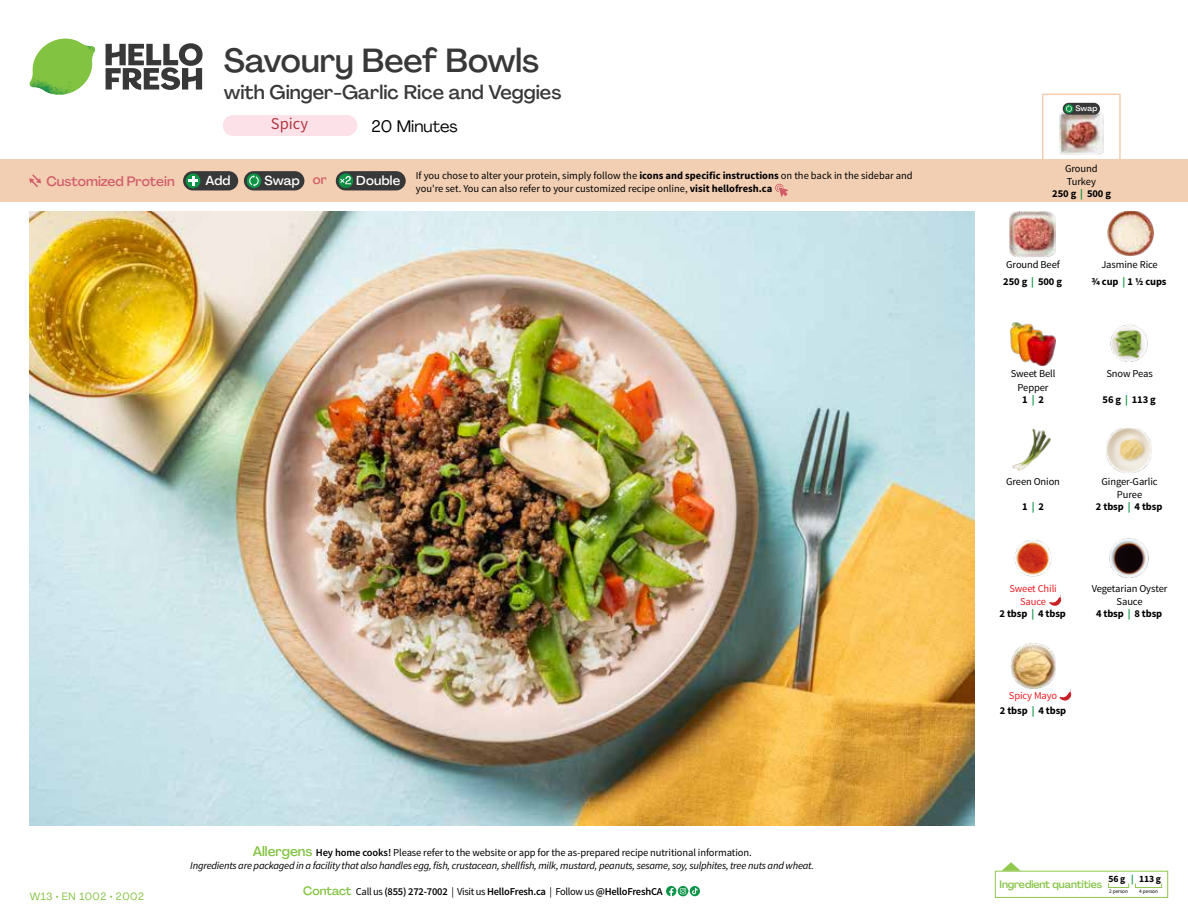
<style>
.page{position:relative;width:1188px;height:918px;background:#fff}
.page>*{position:absolute;margin:0;border:0;box-sizing:border-box;transform-origin:0 0}
.t1{font:500 33px "Agrandir";letter-spacing:-.005em;color:#383839}
.t2{font:500 19.5px "Agrandir";color:#383839}
.t3{font:16.5px "Agrandir";color:#000}
.t4{font:16.5px "Source Sans Pro";color:#b33841}
.t5{font:500 13.5px "Agrandir";color:#d15f6a}
.t6{font:500 12.9px "Agrandir";letter-spacing:.015em;color:#fff}
.t7{font:10.5px/13.5px "Source Sans Pro";letter-spacing:-.01em;color:#000;text-align:center}
.t8{font:italic 10.5px/13.5px "Source Sans Pro";letter-spacing:-.02em;color:#000;text-align:center}
.t9{font:700 10.5px/14.9px "Source Sans Pro";letter-spacing:-.01em;color:#000;text-align:center}
.t10{font:600 10.5px "Source Sans Pro";letter-spacing:-.02em;color:#000}
.t11{font:500 10.5px "Agrandir";letter-spacing:-.01em;color:#82c341}
.t12{font:10.5px "Agrandir";letter-spacing:.05em;color:#82c341}
.t13{font:10.5px/13.5px "Source Sans Pro";letter-spacing:-.01em;color:#ed1d24;text-align:center}
.t14{font:700 9.6px "Source Sans Pro";color:#000}
.t15{font:500 7.95px "Agrandir";color:#fff}
.t16{font:5.25px "Source Sans Pro";letter-spacing:-.01em;color:#000}
.s1{color:#d15f6a}
.s2{color:#0b9446}
.s3{font-weight:700}
.s4{font-family:"Agrandir";font-weight:500;font-style:normal;font-size:13.5px;color:#82c341}
.s5{font-weight:600;font-style:normal}
.s6{font-style:normal}
.s7{font-family:"Agrandir";font-weight:500;font-size:12px;color:#82c341}
.s8{font-weight:400}
.s9{font-weight:700;color:#0b9446}
.s10{font-weight:400;color:#ed1d24}
</style>
<div class="page">
<svg style="left:106px;top:43px;width:97px;height:47px"></svg>
<svg style="left:34px;top:39px;width:59px;height:38px"></svg>
<img style="left:65px;top:39px;width:30px;height:25px">
<img style="left:33px;top:60px;width:56px;height:10px">
<img style="left:29px;top:64px;width:58px;height:31px">
<img style="left:64px;top:70px;width:25px;height:24px">
<img style="left:30px;top:211px;width:945px;height:615px">
<svg style="left:690px;top:886px;width:10px;height:10px"></svg>
<svg style="left:666px;top:886px;width:32px;height:10px"></svg>
<svg style="left:1002px;top:862px;width:19px;height:9px"></svg>
<div style="left:995px;top:871px;width:173px;height:27px;border:1px solid #91c84e"></div>
<div style="left:1108px;top:883px;width:21px;height:5px;border:1px solid #91c84e"></div>
<div style="left:1135px;top:883px;width:27px;height:5px;border:1px solid #91c84e"></div>
<div style="left:223px;top:115px;width:134px;height:21px;background:#fce1e9;border-radius:10px"></div>
<img style="left:1011px;top:322px;width:45px;height:44px">
<img style="left:1110px;top:324px;width:38px;height:38px">
<img style="left:1012px;top:428px;width:39px;height:44px">
<img style="left:1106px;top:428px;width:46px;height:46px">
<img style="left:1014px;top:540px;width:38px;height:37px">
<img style="left:1109px;top:538px;width:40px;height:40px">
<img style="left:1011px;top:643px;width:45px;height:45px">
<img style="left:1108px;top:211px;width:45px;height:45px">
<img style="left:1010px;top:212px;width:45px;height:45px">
<svg style="left:1049px;top:594px;width:12px;height:12px"></svg>
<svg style="left:1059px;top:689px;width:12px;height:12px"></svg>
<div style="left:0;top:160px;width:1188px;height:42px;background:#f2cfb3"></div>
<svg style="left:29px;top:174px;width:12px;height:13px"></svg>
<div style="left:336px;top:171px;width:70px;height:19px;background:#383839;border-radius:10px"></div>
<svg style="left:338px;top:173px;width:15px;height:15px"></svg>
<div style="left:341px;top:180px;width:11px;height:11px;background:#000;opacity:.35"></div>
<svg style="left:339px;top:176px;width:12px;height:8px"></svg>
<div style="left:244px;top:171px;width:60px;height:19px;background:#383839;border-radius:10px"></div>
<div style="left:247px;top:173px;width:14px;height:15px;background:#0b9446;border-radius:50%"></div>
<svg style="left:249px;top:175px;width:10px;height:12px"></svg>
<div style="left:183px;top:171px;width:55px;height:19px;background:#383839;border-radius:10px"></div>
<div style="left:186px;top:173px;width:14px;height:15px;background:#0b9446;border-radius:50%"></div>
<svg style="left:188px;top:176px;width:10px;height:10px"></svg>
<svg style="left:775px;top:183px;width:13px;height:14px"></svg>
<div style="left:1042px;top:94px;width:79px;height:69px;border:2px solid #f2cfb3"></div>
<img style="left:1060px;top:112px;width:43px;height:43px">
<div style="left:1063px;top:103px;width:37px;height:12px;background:#383839;border-radius:6px"></div>
<svg style="left:1064px;top:104px;width:9px;height:9px"></svg>
<svg style="left:1066px;top:105px;width:6px;height:7px"></svg>
<h1 class="t1" style="left:224px;top:40px;width:317px">Savoury Beef Bowls</h1>
<h2 class="t2" style="left:224px;top:80px;width:339px">with Ginger-Garlic Rice and Veggies</h2>
<h3 class="t3" style="left:372px;top:116px;width:88px">20 Minutes</h3>
<h3 class="t4" style="left:271px;top:114px;width:39px">Spicy</h3>
<p class="t15" style="left:1075px;top:104px;width:24px">Swap</p>
<p class="t5" style="left:46px;top:173px;width:130px">Customized Protein</p>
<p class="t6" style="left:205px;top:172px;width:27px">Add</p>
<p class="t6" style="left:264px;top:172px;width:64px">Swap <span class="s1">or</span></p>
<p class="t6" style="left:356px;top:172px;width:45px">Double</p>
<p class="t7" style="left:1065px;top:162px;width:34px;text-align:left">Ground<br>Turkey</p>
<p class="t9" style="left:1052px;top:186px;width:60px">250 g <span class="s2">|</span> 500 g</p>
<p class="t7" style="left:416px;top:168px;width:498px;text-align:left">If you chose to alter your protein, simply follow the <span class="s3">icons and specific instructions</span> on the back in the sidebar and you're set. You can also refer to your customized recipe online, <span class="s3">visit hellofresh.ca</span></p>
<p class="t12" style="left:30px;top:890px;width:116px">W13 • EN 1002 • 2002</p>
<p class="t8" style="left:190px;top:846px;width:625px"><span class="s4">Allergens</span> <span class="s5">Hey home cooks!</span> <span class="s6">Please refer to the website or app for the as-prepared recipe nutritional information.<br></span>Ingredients are packaged in a facility that also handles egg, fish, crustacean, shellfish, milk, mustard, peanuts, sesame, soy, sulphites, tree nuts and wheat.</p>
<p class="t10" style="left:303px;top:885px;width:361px"><span class="s7">Contact</span> <span class="s8">Call us</span> (855) 272-7002 <span class="s8">| Visit us</span> HelloFresh.ca <span class="s8">| Follow us</span> @HelloFreshCA</p>
<p class="t7" style="left:1003px;top:257px;width:60px;line-height:16.4px;text-align:left">Ground Beef<br><span class="s3">250 g</span> <span class="s9">|</span> <span class="s3">500 g</span></p>
<p class="t9" style="left:1091px;top:257px;width:77px;line-height:16.4px"><span class="s8">Jasmine Rice<br></span>3/4 cup <span class="s2">|</span> 1 1/2 cups</p>
<p class="t7" style="left:1011px;top:367px;width:46px">Sweet Bell<br>Pepper</p>
<p class="t9" style="left:1022px;top:392px;width:23px">1 <span class="s2">|</span> 2</p>
<p class="t7" style="left:1006px;top:474px;width:55px">Green Onion</p>
<p class="t9" style="left:1022px;top:499px;width:23px">1 <span class="s2">|</span> 2</p>
<p class="t7" style="left:1106px;top:367px;width:48px">Snow Peas</p>
<p class="t9" style="left:1103px;top:392px;width:55px">56 g <span class="s2">|</span> 113 g</p>
<p class="t7" style="left:1102px;top:474px;width:58px">Ginger-Garlic<br>Puree</p>
<p class="t9" style="left:1096px;top:499px;width:68px">2 tbsp <span class="s2">|</span> 4 tbsp</p>
<p class="t13" style="left:1009px;top:582px;width:49px">Sweet Chili<br>Sauce</p>
<p class="t9" style="left:1000px;top:607px;width:68px">2 tbsp <span class="s2">|</span> 4 tbsp</p>
<p class="t7" style="left:1092px;top:582px;width:77px">Vegetarian Oyster<br>Sauce</p>
<p class="t9" style="left:1096px;top:607px;width:68px">4 tbsp <span class="s2">|</span> 8 tbsp</p>
<p class="t9" style="left:1000px;top:689px;width:68px"><span class="s10">Spicy Mayo<br></span>2 tbsp <span class="s2">|</span> 4 tbsp</p>
<p class="t14" style="left:1108px;top:873px;width:54px">56 g <span class="s2">|</span> 113 g</p>
<p class="t16" style="left:1109px;top:888px;width:20px">2 person</p>
<p class="t16" style="left:1139px;top:888px;width:20px">4 person</p>
<p class="t11" style="left:1000px;top:878px;width:104px">Ingredient quantities</p>
</div>
